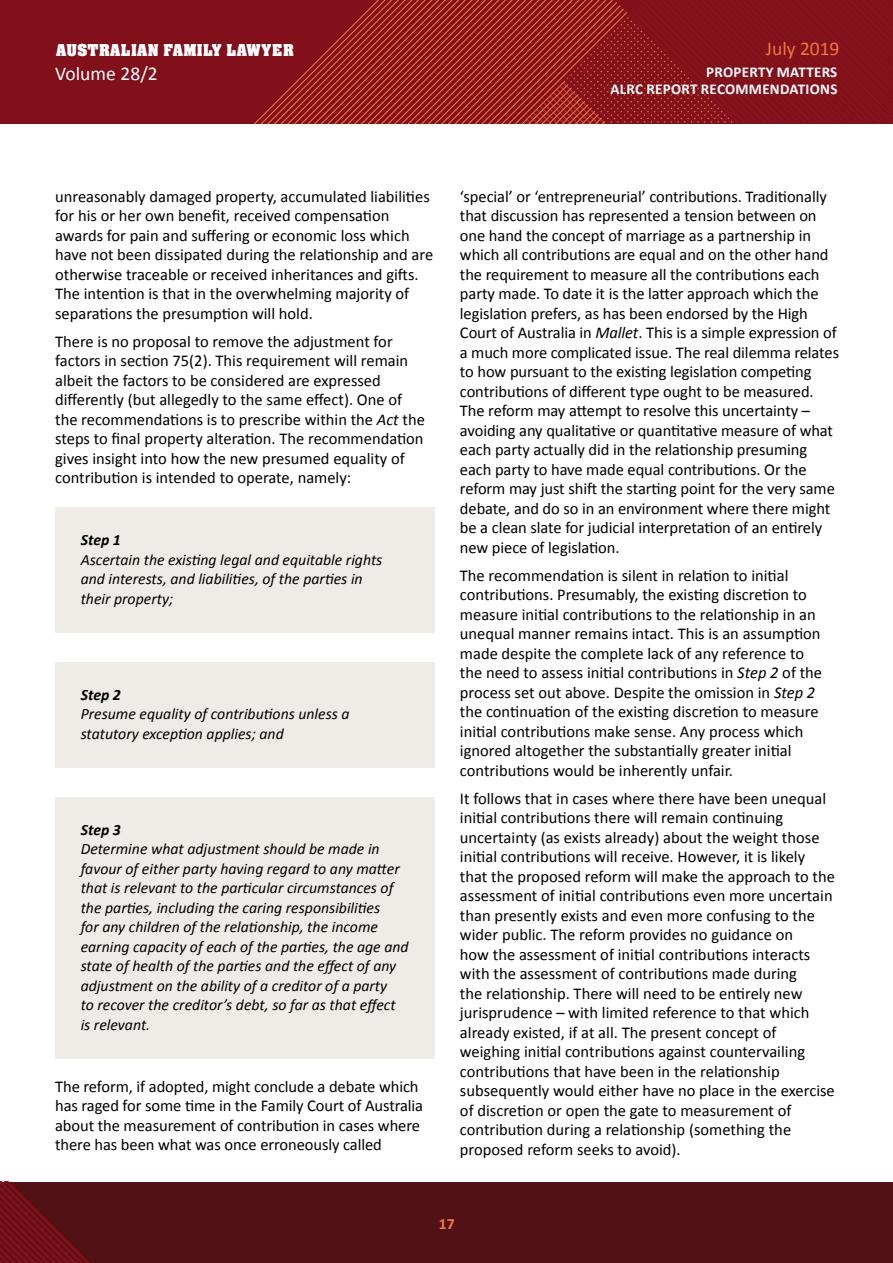
<style>
.page{position:relative;width:893px;height:1263px;background:#fff}
.page>*{position:absolute;margin:0;border:0;box-sizing:border-box;transform-origin:0 0}
.t1{font:19.5px "Calibri";color:#fff}
.t2{font:19.5px "Calibri";color:#f4763c}
.t3{font:18px "Aachen Bold Plain";letter-spacing:.02em;color:#fff}
.t4{font:16.5px/19.5px "Calibri";color:#000}
.t5{font:italic 15.75px/19.5px "Calibri";color:#000}
.t6{font:italic 700 15.75px "Calibri";color:#000}
.t7{font:700 15.75px "Calibri";color:#f4763c}
.t8{font:700 15px/16.8px "Calibri";letter-spacing:.02em;color:#fff;text-align:right}
.s1{font-style:italic}
</style>
<div class="page">
<div style="left:0;top:0;width:893px;height:124px;background:#81101b"></div>
<svg style="left:254px;top:0;width:639px;height:124px"></svg>
<div style="left:0;top:1182px;width:893px;height:81px;background:#521114"></div>
<svg style="left:0;top:1182px;width:90px;height:81px"></svg>
<div style="left:55px;top:508px;width:379px;height:125px;background:#efece7"></div>
<div style="left:55px;top:662px;width:379px;height:106px;background:#efece7"></div>
<div style="left:55px;top:797px;width:379px;height:262px;background:#efece7"></div>
<p class="t3" style="left:56px;top:39px;width:240px">AUSTRALIAN FAMILY LAWYER</p>
<p class="t1" style="left:55px;top:62px;width:104px">Volume 28/2</p>
<p class="t2" style="left:766px;top:36px;width:75px">July 2019</p>
<p class="t8" style="left:610px;top:63px;width:228px">PROPERTY MATTERS<br>ALRC REPORT RECOMMENDATIONS</p>
<p class="t4" style="left:55px;top:186px;width:380px">unreasonably damaged property, accumulated liabilities for his or her own benefit, received compensation awards for pain and suffering or economic loss which have not been dissipated during the relationship and are otherwise traceable or received inheritances and gifts.<br>The intention is that in the overwhelming majority of separations the presumption will hold.</p>
<p class="t4" style="left:55px;top:331px;width:371px">There is no proposal to remove the adjustment for factors in section 75(2). This requirement will remain albeit the factors to be considered are expressed differently (but allegedly to the same effect). One of the recommendations is to prescribe within the <span class="s1">Act</span> the steps to final property alteration. The recommendation gives insight into how the new presumed equality of contribution is intended to operate, namely:</p>
<p class="t6" style="left:81px;top:530px;width:42px">Step 1</p>
<p class="t5" style="left:81px;top:549px;width:303px">Ascertain the existing legal and equitable rights and interests, and liabilities, of the parties in their property;</p>
<p class="t6" style="left:81px;top:685px;width:42px">Step 2</p>
<p class="t5" style="left:81px;top:703px;width:270px">Presume equality of contributions unless a statutory exception applies; and</p>
<p class="t6" style="left:81px;top:820px;width:42px">Step 3</p>
<p class="t5" style="left:81px;top:838px;width:329px">Determine what adjustment should be made in favour of either party having regard to any matter that is relevant to the particular circumstances of the parties, including the caring responsibilities<br>for any children of the relationship, the income earning capacity of each of the parties, the age and state of health of the parties and the effect of any adjustment on the ability of a creditor of a party<br>to recover the creditor’s debt, so far as that effect is relevant.</p>
<p class="t4" style="left:55px;top:1076px;width:370px">The reform, if adopted, might conclude a debate which has raged for some time in the Family Court of Australia about the measurement of contribution in cases where there has been what was once erroneously called</p>
<p class="t4" style="left:460px;top:186px;width:381px">‘special’ or ‘entrepreneurial’ contributions. Traditionally that discussion has represented a tension between on one hand the concept of marriage as a partnership in which all contributions are equal and on the other hand the requirement to measure all the contributions each party made. To date it is the latter approach which the legislation prefers, as has been endorsed by the High Court of Australia in <span class="s1">Mallet</span>. This is a simple expression of a much more complicated issue. The real dilemma relates to how pursuant to the existing legislation competing contributions of different type ought to be measured.<br>The reform may attempt to resolve this uncertainty – avoiding any qualitative or quantitative measure of what each party actually did in the relationship presuming each party to have made equal contributions. Or the reform may just shift the starting point for the very same debate, and do so in an environment where there might be a clean slate for judicial interpretation of an entirely new piece of legislation.</p>
<p class="t4" style="left:460px;top:565px;width:364px">The recommendation is silent in relation to initial contributions. Presumably, the existing discretion to measure initial contributions to the relationship in an unequal manner remains intact. This is an assumption made despite the complete lack of any reference to the need to assess initial contributions in <span class="s1">Step 2</span> of the process set out above. Despite the omission in <span class="s1">Step 2 </span>the continuation of the existing discretion to measure initial contributions make sense. Any process which ignored altogether the substantially greater initial contributions would be inherently unfair.</p>
<p class="t4" style="left:460px;top:788px;width:377px">It follows that in cases where there have been unequal initial contributions there will remain continuing uncertainty (as exists already) about the weight those initial contributions will receive. However, it is likely that the proposed reform will make the approach to the assessment of initial contributions even more uncertain than presently exists and even more confusing to the wider public. The reform provides no guidance on<br>how the assessment of initial contributions interacts with the assessment of contributions made during<br>the relationship. There will need to be entirely new jurisprudence – with limited reference to that which already existed, if at all. The present concept of weighing initial contributions against countervailing contributions that have been in the relationship subsequently would either have no place in the exercise of discretion or open the gate to measurement of contribution during a relationship (something the proposed reform seeks to avoid).</p>
<p class="t7" style="left:439px;top:1214px;width:17px">17</p>
</div>
